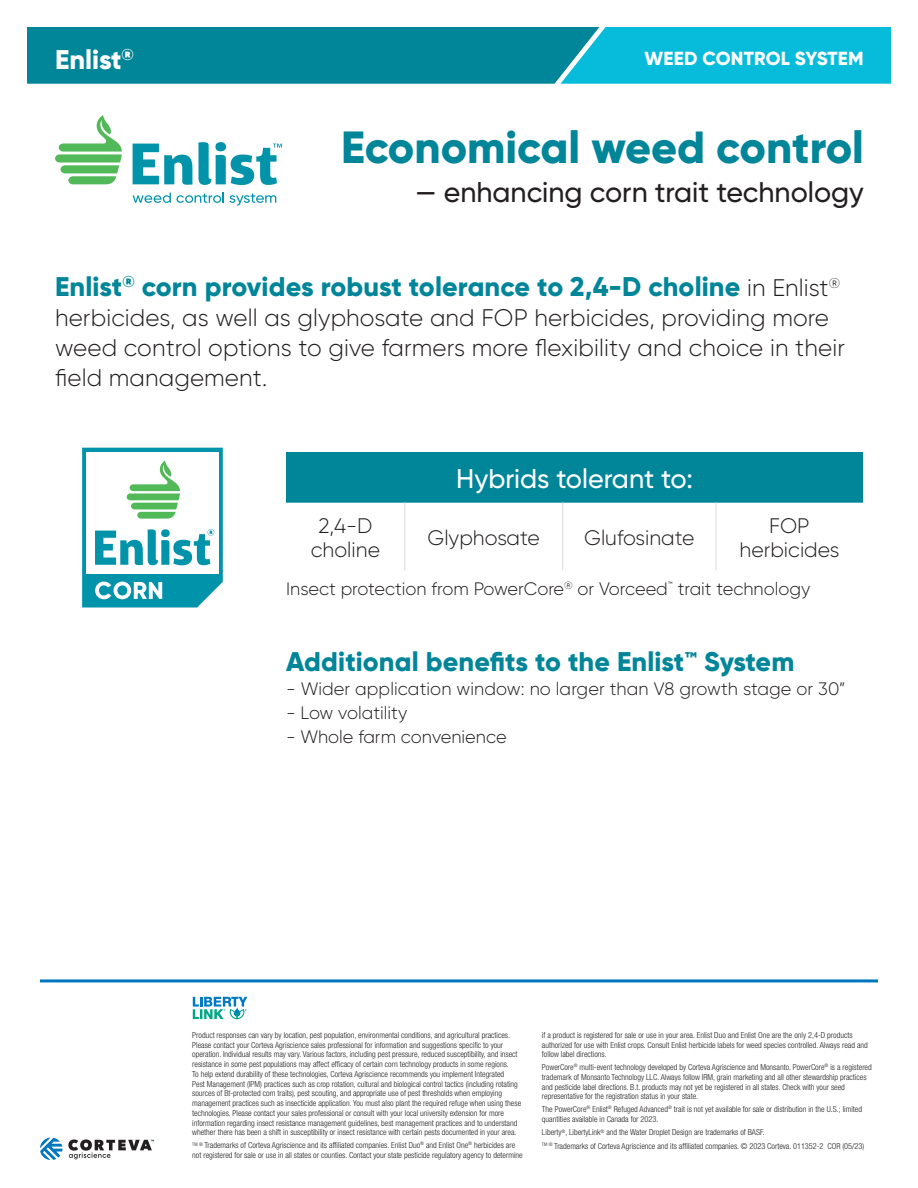
<style>
.page{position:relative;width:918px;height:1188px;background:#fff}
.page>*{position:absolute;margin:0;border:0;box-sizing:border-box;transform-origin:0 0}
.t1{font:800 45px "Gilroy";color:#008599}
.t2{font:500 28.5px "Gilroy";color:#231f20}
.t3{font:800 27px "Gilroy";letter-spacing:.005em;color:#008599}
.t4{font:500 27px "Gilroy";color:#fff}
.t5{font:800 27px "Gilroy";color:#fff}
.t6{font:300 24px/30px "Gilroy";letter-spacing:.005em;color:#231f20}
.t7{font:300 21px/24px "Gilroy";color:#231f20;text-align:center}
.t8{font:800 18.9px "Gilroy";letter-spacing:.01em;color:#fff}
.t9{font:300 18px "Gilroy";color:#231f20}
.t10{font:300 condensed 8.25px/9.8px "Helvetica Neue LT Std";color:#231f20}
.s1{font-weight:300;font-size:24px;color:#231f20}
</style>
<div class="page">
<hr style="left:40px;top:979px;width:838px;height:3px;background:#0076be">
<svg style="left:193px;top:997px;width:54px;height:22px"></svg>
<svg style="left:27px;top:27px;width:864px;height:57px;background:#0599b0"></svg>
<svg style="left:55px;top:115px;width:67px;height:69px"></svg>
<svg style="left:133px;top:142px;width:149px;height:43px"></svg>
<svg style="left:133px;top:193px;width:38px;height:10px"></svg>
<svg style="left:177px;top:192px;width:47px;height:11px"></svg>
<svg style="left:230px;top:193px;width:46px;height:13px"></svg>
<svg style="left:82px;top:448px;width:141px;height:160px"></svg>
<div style="left:286px;top:452px;width:577px;height:51px;background:#008599"></div>
<hr style="left:404px;top:503px;width:1px;height:67px;background:#e2e4e2">
<hr style="left:562px;top:503px;width:1px;height:67px;background:#e2e4e2">
<hr style="left:715px;top:503px;width:2px;height:67px;background:#e2e4e2">
<svg style="left:40px;top:1138px;width:22px;height:22px"></svg>
<svg style="left:68px;top:1139px;width:86px;height:20px"></svg>
<h3 class="t5" style="left:55px;top:42px;width:80px">Enlist<sup>®</sup></h3>
<h3 class="t8" style="left:645px;top:47px;width:221px">WEED CONTROL SYSTEM</h3>
<h1 class="t1" style="left:341px;top:119px;width:524px">Economical weed control</h1>
<h2 class="t2" style="left:415px;top:175px;width:450px">— enhancing corn trait technology</h2>
<h3 class="t3" style="left:55px;top:270px;width:787px">Enlist<sup>®</sup> corn provides robust tolerance to 2,4-D choline <span class="s1">in Enlist</span><sup>®</sup></h3>
<h3 class="t6" style="left:55px;top:303px;width:791px">herbicides, as well as glyphosate and FOP herbicides, providing more weed control options to give farmers more flexibility and choice in their field management.</h3>
<h3 class="t4" style="left:456px;top:462px;width:238px">Hybrids tolerant to:</h3>
<h3 class="t7" style="left:311px;top:513px;width:71px">2,4-D choline</h3>
<h3 class="t7" style="left:428px;top:525px;width:114px">Glyphosate</h3>
<h3 class="t7" style="left:584px;top:525px;width:112px">Glufosinate</h3>
<h3 class="t7" style="left:740px;top:513px;width:101px">FOP herbicides</h3>
<h3 class="t9" style="left:286px;top:578px;width:526px">Insect protection from PowerCore<sup>®</sup> or Vorceed<sup>™</sup> trait technology</h3>
<h3 class="t3" style="left:286px;top:645px;width:510px">Additional benefits to the Enlist™ System</h3>
<h3 class="t9" style="left:286px;top:678px;width:561px">- Wider application window: no larger than V8 growth stage or 30”</h3>
<h3 class="t9" style="left:286px;top:702px;width:123px">- Low volatility</h3>
<h3 class="t9" style="left:286px;top:726px;width:222px">- Whole farm convenience</h3>
<p class="t10" style="left:192px;top:1030px;width:330px">Product responses can vary by location, pest population, environmental conditions, and agricultural practices.<br>Please contact your Corteva Agriscience sales professional for information and suggestions specific to your operation. Individual results may vary. Various factors, including pest pressure, reduced susceptibility, and insect resistance in some pest populations may affect efficacy of certain corn technology products in some regions.<br>To help extend durability of these technologies, Corteva Agriscience recommends you implement Integrated<br>Pest Management (IPM) practices such as crop rotation, cultural and biological control tactics (including rotating sources of Bt-protected corn traits), pest scouting, and appropriate use of pest thresholds when employing management practices such as insecticide application. You must also plant the required refuge when using these technologies. Please contact your sales professional or consult with your local university extension for more information regarding insect resistance management guidelines, best management practices and to understand whether there has been a shift in susceptibility or insect resistance with certain pests documented in your area.</p>
<p class="t10" style="left:192px;top:1140px;width:332px"><sup>TM</sup> <sup>®</sup> Trademarks of Corteva Agriscience and its affiliated companies. Enlist Duo<sup>®</sup> and Enlist One<sup>®</sup> herbicides are not registered for sale or use in all states or counties. Contact your state pesticide regulatory agency to determine</p>
<p class="t10" style="left:542px;top:1030px;width:327px">if a product is registered for sale or use in your area. Enlist Duo and Enlist One are the only 2,4-D products authorized for use with Enlist crops. Consult Enlist herbicide labels for weed species controlled. Always read and follow label directions.</p>
<p class="t10" style="left:542px;top:1062px;width:331px">PowerCore<sup>®</sup> multi-event technology developed by Corteva Agriscience and Monsanto. PowerCore<sup>®</sup> is a registered trademark of Monsanto Technology LLC. Always follow IRM, grain marketing and all other stewardship practices and pesticide label directions. B.t. products may not yet be registered in all states. Check with your seed representative for the registration status in your state.</p>
<p class="t10" style="left:542px;top:1104px;width:322px">The PowerCore<sup>®</sup> Enlist<sup>®</sup> Refuged Advanced<sup>®</sup> trait is not yet available for sale or distribution in the U.S.; limited quantities available in Canada for 2023.</p>
<p class="t10" style="left:542px;top:1126px;width:324px;line-height:13.5px">Liberty<sup>®</sup>, LibertyLink<sup>®</sup> and the Water Droplet Design are trademarks of BASF.<br><sup>TM</sup> <sup>®</sup> Trademarks of Corteva Agriscience and its affiliated companies. © 2023 Corteva. 011352-2 COR (05/23)</p>
</div>
